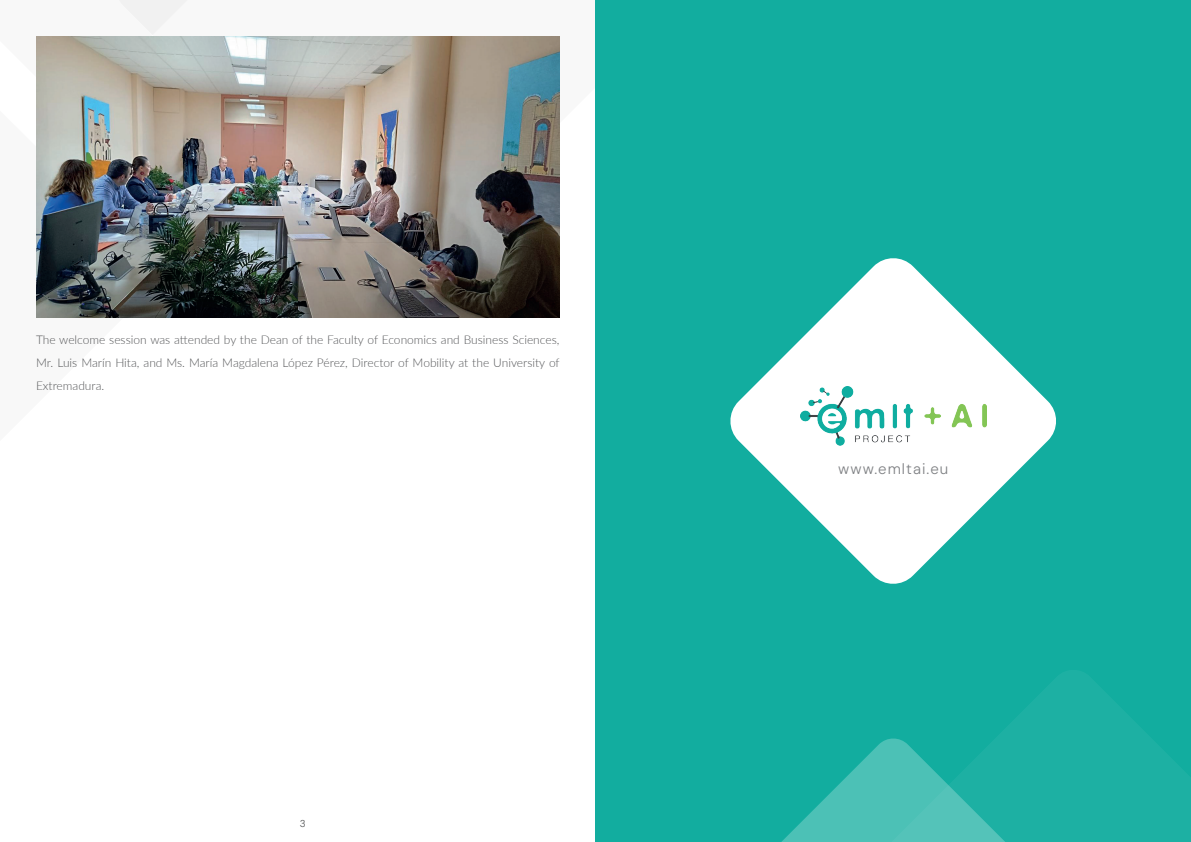
<style>
.page{position:relative;width:1191px;height:842px;background:#fff}
.page>*{position:absolute;margin:0;border:0;box-sizing:border-box;transform-origin:0 0}
.t1{font:300 15px "DM Sans";letter-spacing:.07em;color:#808285}
.t2{font:300 12px/23px "Lato";color:#57585a;text-align:justify}
.t3{font:300 10px "DM Sans";color:#57585a}
</style>
<div class="page">
<svg style="left:119px;top:0;width:441px;height:275px"></svg>
<div style="left:595px;top:0;width:596px;height:842px;background:#12ad9f"></div>
<svg style="left:786px;top:670px;width:405px;height:172px"></svg>
<svg style="left:730px;top:258px;width:326px;height:326px;fill:#fff"></svg>
<img style="left:800px;top:387px;width:186px;height:59px">
<img style="left:36px;top:36px;width:523px;height:281px">
<p class="t2" style="left:36px;top:328px;width:525px">The welcome session was attended by the Dean of the Faculty of Economics and Business Sciences, Mr. Luis Marín Hita, and Ms. María Magdalena López Pérez, Director of Mobility at the University of Extremadura.</p>
<p class="t3" style="left:300px;top:817px;width:7px">3</p>
<p class="t1" style="left:838px;top:460px;width:112px">www.emltai.eu</p>
</div>
